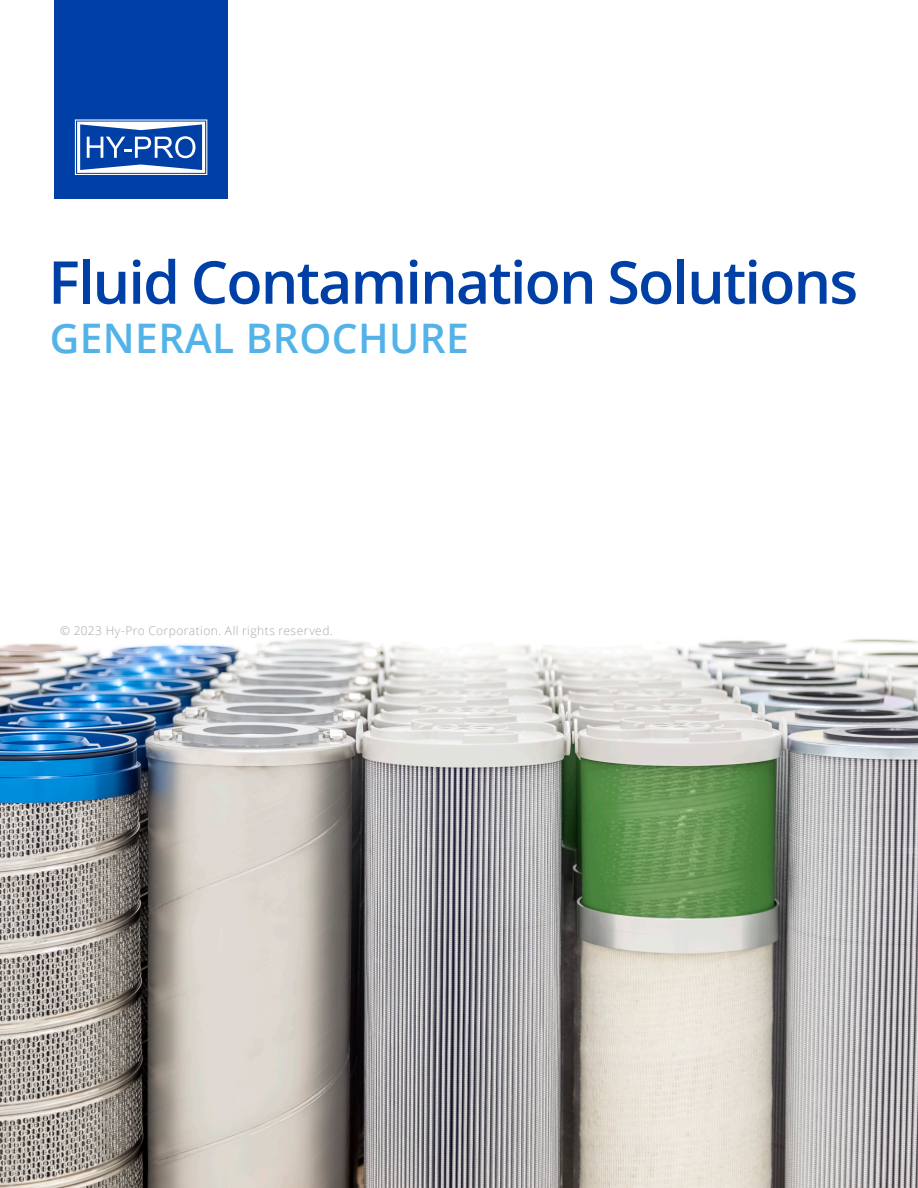
<style>
.page{position:relative;width:918px;height:1188px;background:#fff}
.page>*{position:absolute;margin:0;border:0;box-sizing:border-box;transform-origin:0 0}
.Front_Page_Header{font:600 59.1px "Open Sans";letter-spacing:-.03em;color:#0040a6}
.Front_Page_Header-2{font:600 40.8px "Open Sans";letter-spacing:.01em;color:#53b3e8}
.Product_Specs{font:300 12px "Open Sans";letter-spacing:.035em;color:#a8a9ad}
</style>
<div class="page">
<div style="left:54px;top:0;width:174px;height:199px;background:#0040a6"></div>
<svg style="left:75px;top:120px;width:132px;height:55px"></svg>
<img style="left:0;top:639px;width:918px;height:549px">
<p class="Front_Page_Header" style="left:48px;top:242px;width:811px">Fluid Contamination Solutions</p>
<p class="Front_Page_Header-2" style="left:50px;top:310px;width:421px">GENERAL BROCHURE</p>
<p class="Product_Specs" style="left:60px;top:622px;width:274px">© 2023 Hy-Pro Corporation. All rights reserved.</p>
</div>
